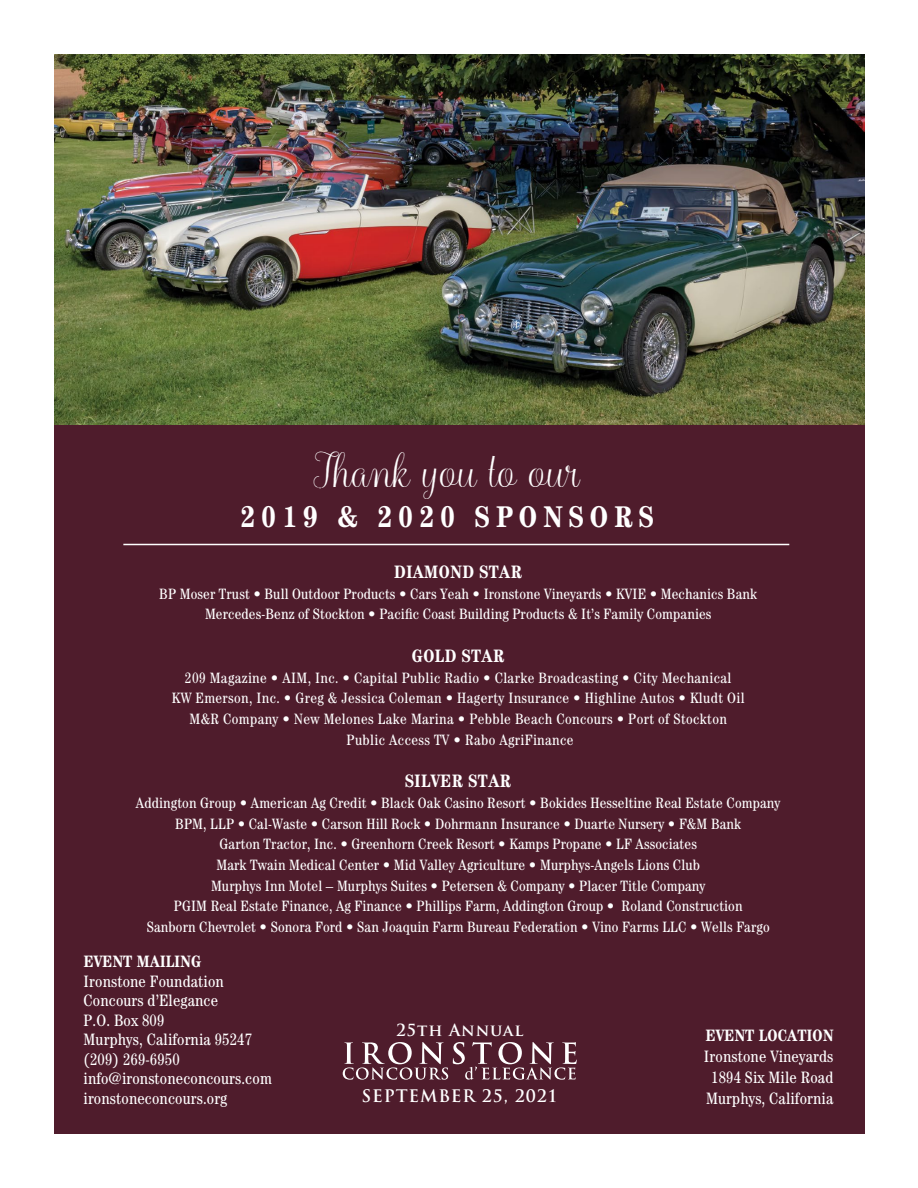
<style>
.page{position:relative;width:918px;height:1188px;background:#fff}
.page>*{position:absolute;margin:0;border:0;box-sizing:border-box;transform-origin:0 0}
.t1{font:42px "Balqis";letter-spacing:.01em;color:#fff}
.t2{font:700 condensed 30px "Century";letter-spacing:.2em;color:#fff}
.t3{font:700 condensed 18px "Century";letter-spacing:.025em;color:#fff}
.t4{font:700 16.8px "Trajan Pro";letter-spacing:.05em;color:#fff}
.t5{font:condensed 16.5px/19.5px "Century";letter-spacing:.01em;color:#fff;text-align:center}
.t6{font:700 condensed 16.5px "Century";letter-spacing:.01em;color:#fff}
.t7{font:700 16.35px "Trajan Pro";letter-spacing:.05em;color:#fff}
.t8{font:condensed 15px/20.7px "Century";letter-spacing:.01em;color:#fff;text-align:center}
</style>
<div class="page">
<img style="left:54px;top:55px;width:810px;height:371px">
<div style="left:54px;top:426px;width:810px;height:708px;background:#4f1c2c"></div>
<hr style="left:123px;top:544px;width:666px;height:1px;background:#fff">
<svg style="left:343px;top:1042px;width:234px;height:38px"></svg>
<h1 class="t1" style="left:314px;top:445px;width:267px">Thank you to our</h1>
<h2 class="t2" style="left:240px;top:499px;width:415px">2019 &amp; 2020 SPONSORS</h2>
<p class="t3" style="left:394px;top:561px;width:129px">DIAMOND STAR</p>
<p class="t8" style="left:159px;top:583px;width:599px">BP Moser Trust • Bull Outdoor Products • Cars Yeah • Ironstone Vineyards • KVIE • Mechanics Bank<br>Mercedes-Benz of Stockton • Pacific Coast Building Products &amp; It’s Family Companies</p>
<p class="t3" style="left:412px;top:645px;width:94px">GOLD STAR</p>
<p class="t8" style="left:172px;top:667px;width:574px">209 Magazine • AIM, Inc. • Capital Public Radio • Clarke Broadcasting • City Mechanical<br>KW Emerson, Inc. • Greg &amp; Jessica Coleman • Hagerty Insurance • Highline Autos • Kludt Oil M&amp;R Company • New Melones Lake Marina • Pebble Beach Concours • Port of Stockton Public Access TV • Rabo AgriFinance</p>
<p class="t3" style="left:405px;top:770px;width:108px">SILVER STAR</p>
<p class="t8" style="left:136px;top:792px;width:646px">Addington Group • American Ag Credit • Black Oak Casino Resort • Bokides Hesseltine Real Estate Company BPM, LLP • Cal-Waste • Carson Hill Rock • Dohrmann Insurance • Duarte Nursery • F&amp;M Bank<br>Garton Tractor, Inc. • Greenhorn Creek Resort • Kamps Propane • LF Associates<br>Mark Twain Medical Center • Mid Valley Agriculture • Murphys-Angels Lions Club<br>Murphys Inn Motel – Murphys Suites • Petersen &amp; Company • Placer Title Company<br>PGIM Real Estate Finance, Ag Finance • Phillips Farm, Addington Group • Roland Construction<br>Sanborn Chevrolet • Sonora Ford • San Joaquin Farm Bureau Federation • Vino Farms LLC • Wells Fargo</p>
<p class="t6" style="left:84px;top:952px;width:119px">EVENT MAILING</p>
<p class="t5" style="left:84px;top:971px;width:190px;text-align:left">Ironstone Foundation<br>Concours d’Elegance<br>P.O. Box 809<br>Murphys, California 95247 (209) 269-6950 info@ironstoneconcours.com ironstoneconcours.org</p>
<p class="t7" style="left:396px;top:1020px;width:129px">25th Annual</p>
<p class="t4" style="left:362px;top:1085px;width:198px">SEPTEMBER 25, 2021</p>
<p class="t6" style="left:705px;top:1025px;width:129px">EVENT LOCATION</p>
<p class="t5" style="left:704px;top:1046px;width:131px;line-height:21px">Ironstone Vineyards<br>1894 Six Mile Road<br>Murphys, California</p>
</div>
